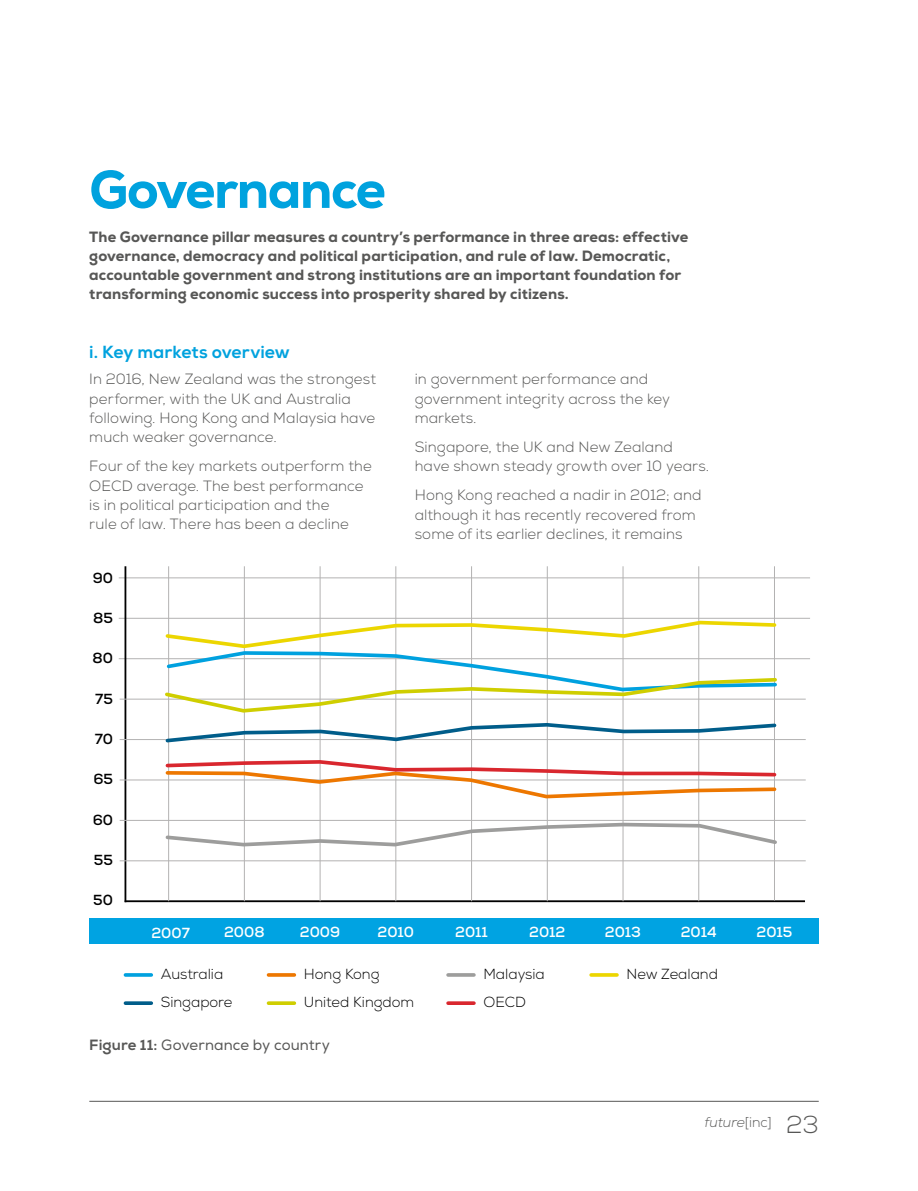
<style>
.page{position:relative;width:918px;height:1191px;background:#fff}
.page>*{position:absolute;margin:0;border:0;box-sizing:border-box;transform-origin:0 0}
.t1{font:800 52.5px "Nexa";letter-spacing:-.025em;color:#00a2de}
.t2{font:800 17.5px "Nexa";color:#00a2de}
.t3{font:300 14.88px/19.2px "Nexa";letter-spacing:.01em;color:#575756}
.t4{font:800 14.88px/19.2px "Nexa";letter-spacing:.01em;color:#575756}
.t5{font:14.88px "Nexa";letter-spacing:.005em;color:#575756}
.t6{font:300 14.53px "Nexa";color:#000}
.t7{font:700 14.53px "Nexa";color:#fff}
.t8{font:700 14.53px "Nexa";color:#000}
.t9{font:italic 300 14px "Nexa";color:#575756}
.s1{font-weight:800}
.s2{font-style:normal}
.s3{font-style:normal;font-size:24.5px}
</style>
<div class="page">
<hr style="left:119px;top:577px;width:691px;height:1px;background:#b3b2b2">
<hr style="left:119px;top:618px;width:691px;height:1px;background:#b3b2b2">
<hr style="left:119px;top:658px;width:691px;height:1px;background:#b3b2b2">
<hr style="left:125px;top:900px;width:680px;height:2px;background:#000">
<hr style="left:124px;top:566px;width:2px;height:336px;background:#000">
<hr style="left:120px;top:698px;width:685px;height:1px;background:#b3b2b2">
<hr style="left:120px;top:739px;width:685px;height:1px;background:#b3b2b2">
<hr style="left:120px;top:779px;width:685px;height:1px;background:#b3b2b2">
<hr style="left:120px;top:820px;width:685px;height:1px;background:#b3b2b2">
<hr style="left:120px;top:860px;width:685px;height:1px;background:#b3b2b2">
<div style="left:89px;top:918px;width:730px;height:26px;background:#00a3e2"></div>
<hr style="left:168px;top:566px;width:1px;height:335px;background:#b3b2b2">
<hr style="left:395px;top:566px;width:1px;height:335px;background:#b3b2b2">
<hr style="left:471px;top:566px;width:1px;height:335px;background:#b3b2b2">
<hr style="left:547px;top:566px;width:1px;height:335px;background:#b3b2b2">
<hr style="left:622px;top:566px;width:1px;height:335px;background:#b3b2b2">
<hr style="left:698px;top:566px;width:1px;height:335px;background:#b3b2b2">
<hr style="left:774px;top:566px;width:1px;height:334px;background:#b3b2b2">
<hr style="left:244px;top:566px;width:1px;height:335px;background:#b3b2b2">
<hr style="left:320px;top:566px;width:1px;height:335px;background:#b3b2b2">
<hr style="left:125px;top:973px;width:26px;height:3px;background:#00a1df">
<hr style="left:268px;top:973px;width:26px;height:3px;background:#ed7700">
<hr style="left:448px;top:973px;width:26px;height:3px;background:#9d9d9c">
<hr style="left:591px;top:973px;width:26px;height:3px;background:#ecd600">
<svg style="left:125px;top:1001px;width:26px;height:4px"></svg>
<svg style="left:268px;top:1001px;width:26px;height:4px"></svg>
<svg style="left:448px;top:1001px;width:26px;height:4px"></svg>
<svg style="left:165px;top:821px;width:612px;height:27px"></svg>
<svg style="left:165px;top:721px;width:612px;height:23px"></svg>
<svg style="left:162px;top:619px;width:617px;height:95px"></svg>
<svg style="left:164px;top:758px;width:614px;height:42px"></svg>
<hr style="left:89px;top:1100px;width:730px;height:1px;background:#575756">
<h1 class="t1" style="left:89px;top:156px;width:298px">Governance</h1>
<p class="t4" style="left:89px;top:227px;width:600px">The Governance pillar measures a country’s performance in three areas: effective governance, democracy and political participation, and rule of law. Democratic, accountable government and strong institutions are an important foundation for transforming economic success into prosperity shared by citizens.</p>
<p class="t2" style="left:89px;top:341px;width:202px">i. Key markets overview</p>
<p class="t3" style="left:89px;top:370px;width:288px">In 2016, New Zealand was the strongest performer, with the UK and Australia following. Hong Kong and Malaysia have much weaker governance.</p>
<p class="t3" style="left:89px;top:457px;width:284px">Four of the key markets outperform the OECD average. The best performance is in political participation and the<br>rule of law. There has been a decline</p>
<p class="t8" style="left:93px;top:568px;width:22px">90</p>
<p class="t8" style="left:93px;top:608px;width:21px">85</p>
<p class="t8" style="left:93px;top:649px;width:22px">80</p>
<p class="t8" style="left:95px;top:689px;width:19px">75</p>
<p class="t8" style="left:95px;top:729px;width:20px">70</p>
<p class="t8" style="left:93px;top:770px;width:21px">65</p>
<p class="t8" style="left:93px;top:810px;width:22px">60</p>
<p class="t8" style="left:94px;top:850px;width:21px">55</p>
<p class="t8" style="left:93px;top:890px;width:21px">50</p>
<p class="t3" style="left:415px;top:370px;width:257px">in government performance and government integrity across the key markets.</p>
<p class="t3" style="left:415px;top:437px;width:296px">Singapore, the UK and New Zealand have shown steady growth over 10 years.</p>
<p class="t3" style="left:415px;top:486px;width:288px">Hong Kong reached a nadir in 2012; and although it has recently recovered from some of its earlier declines, it remains</p>
<p class="t7" style="left:151px;top:923px;width:40px">2007</p>
<p class="t7" style="left:224px;top:923px;width:42px">2008</p>
<p class="t7" style="left:300px;top:923px;width:42px">2009</p>
<p class="t7" style="left:377px;top:923px;width:38px">2010</p>
<p class="t7" style="left:455px;top:923px;width:34px">2011</p>
<p class="t7" style="left:529px;top:923px;width:38px">2012</p>
<p class="t7" style="left:605px;top:923px;width:38px">2013</p>
<p class="t7" style="left:681px;top:923px;width:38px">2014</p>
<p class="t7" style="left:756px;top:923px;width:37px">2015</p>
<p class="t6" style="left:161px;top:965px;width:64px">Australia</p>
<p class="t6" style="left:304px;top:965px;width:77px">Hong Kong</p>
<p class="t6" style="left:483px;top:965px;width:63px">Malaysia</p>
<p class="t6" style="left:626px;top:965px;width:93px">New Zealand</p>
<p class="t6" style="left:161px;top:993px;width:73px">Singapore</p>
<p class="t6" style="left:304px;top:993px;width:112px">United Kingdom</p>
<p class="t6" style="left:483px;top:993px;width:44px">OECD</p>
<p class="t5" style="left:89px;top:1036px;width:242px"><span class="s1">Figure 11:</span> Governance by country</p>
<p class="t9" style="left:704px;top:1113px;width:116px">future<span class="s2">[inc]</span> <span class="s3">23</span></p>
</div>
